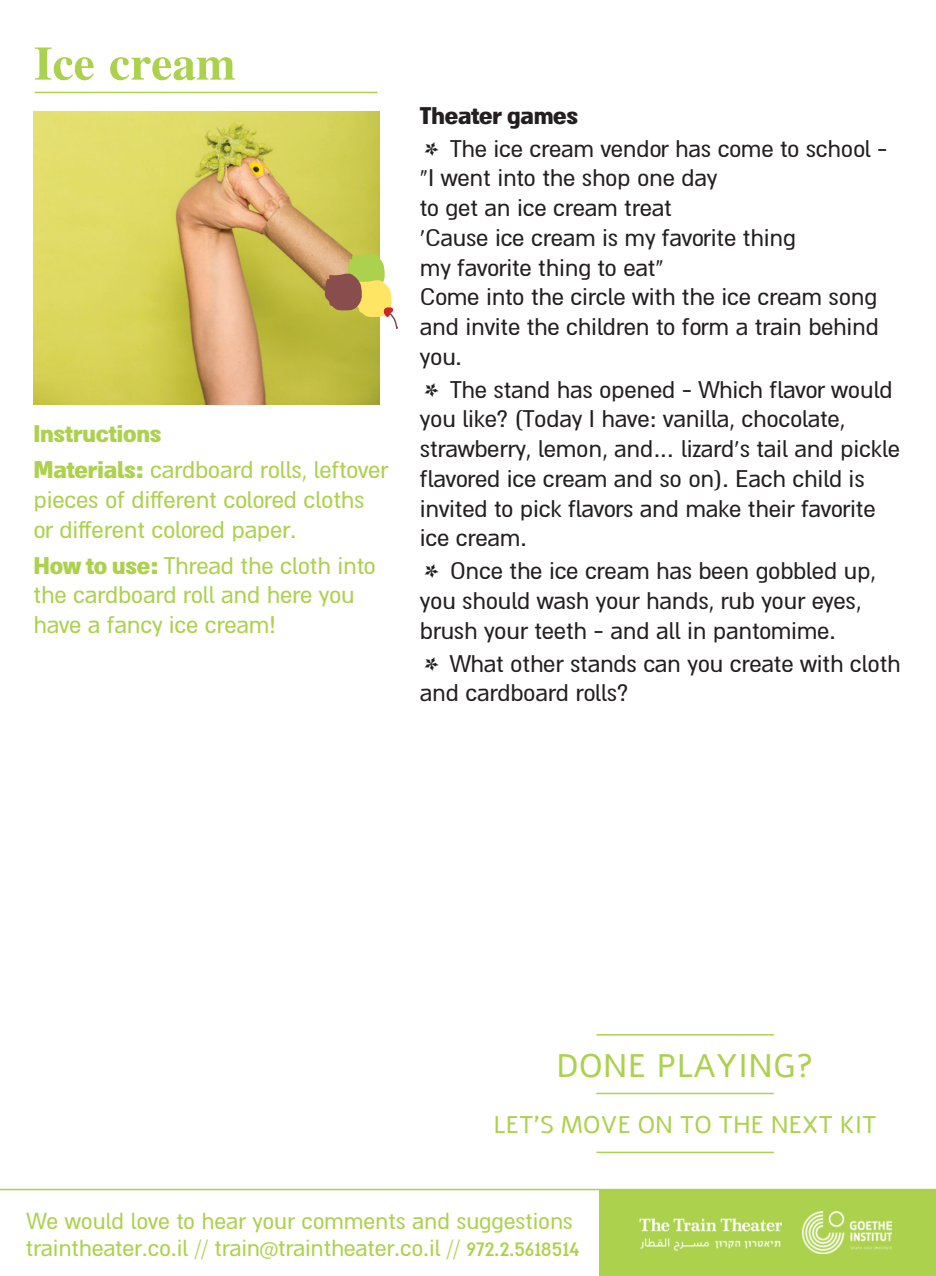
<style>
.page{position:relative;width:936px;height:1276px;background:#fff}
.page>*{position:absolute;margin:0;border:0;box-sizing:border-box;transform-origin:0 0}
.t1{font:700 57px "Drugulin CLM";color:#acd14d}
.t2{font:42px "Bodoni Svty Two ITCTT";color:#231f20}
.t3{font:32.4px "Alef";letter-spacing:.02em;color:#acd14d}
.t4{font:27px/29.7px "Almoni DLAAA";letter-spacing:-.01em;color:#231f20}
.t5{font:27px/29.7px "Almoni DLAAA";letter-spacing:-.01em;color:#acd14d}
.t6{font:900 27px "Almoni DLAAA";letter-spacing:-.01em;color:#231f20}
.t7{font:26.1px "Almoni DLAAA";letter-spacing:-.01em;color:#acd14d}
.t8{font:25.8px "Almoni DLAAA";letter-spacing:-.005em;color:#acd14d}
.t9{font:24px "Alef";color:#acd14d}
.s1{font-weight:900}
</style>
<div class="page">
<div style="left:599px;top:1189px;width:336px;height:87px;background:#acd14d"></div>
<hr style="left:0;top:1188px;width:935px;height:2px;background:#acd14d">
<img style="left:639px;top:1218px;width:142px;height:32px">
<img style="left:802px;top:1212px;width:89px;height:41px">
<hr style="left:596px;top:1092px;width:177px;height:2px;background:#acd14d">
<hr style="left:596px;top:1151px;width:177px;height:2px;background:#acd14d">
<hr style="left:596px;top:1034px;width:177px;height:1px;background:#acd14d">
<hr style="left:35px;top:92px;width:342px;height:1px;background:#acd14d">
<img style="left:34px;top:111px;width:345px;height:293px">
<svg style="left:324px;top:253px;width:74px;height:95px"></svg>
<h1 class="t1" style="left:34px;top:37px;width:203px">Ice cream</h1>
<p class="t5" style="left:34px;top:416px;width:356px;line-height:36px"><span class="s1">Instructions<br>Materials:</span> cardboard rolls, leftover</p>
<p class="t5" style="left:34px;top:485px;width:332px">pieces of different colored cloths or different colored paper.</p>
<p class="t5" style="left:34px;top:551px;width:344px"><span class="s1">How to use:</span> Thread the cloth into the cardboard roll and here you have a fancy ice cream!</p>
<p class="t6" style="left:420px;top:101px;width:159px">Theater games</p>
<p class="t4" style="left:450px;top:134px;width:439px">The ice cream vendor has come to school -</p>
<h2 class="t2" style="left:420px;top:123px;width:24px">*</h2>
<p class="t4" style="left:420px;top:164px;width:460px">I“ went into the shop one day<br>to get an ice cream treat<br>‘Cause ice cream is my favorite thing<br>my favorite thing to eat“<br>Come into the circle with the ice cream song and invite the children to form a train behind you.</p>
<p class="t4" style="left:450px;top:375px;width:444px">The stand has opened - Which flavor would</p>
<h2 class="t2" style="left:420px;top:364px;width:24px">*</h2>
<p class="t4" style="left:420px;top:405px;width:481px">you like? (Today I have: vanilla, chocolate, strawberry, lemon, and… lizard s’ tail and pickle flavored ice cream and so on .) Each child is invited to pick flavors and make their favorite ice cream.</p>
<p class="t4" style="left:450px;top:556px;width:427px">Once the ice cream has been gobbled up,</p>
<h2 class="t2" style="left:420px;top:545px;width:24px">*</h2>
<p class="t4" style="left:420px;top:586px;width:443px">you should wash your hands, rub your eyes, brush your teeth - and all in pantomime.</p>
<p class="t4" style="left:450px;top:649px;width:452px">What other stands can you create with cloth</p>
<h2 class="t2" style="left:420px;top:638px;width:24px">*</h2>
<p class="t4" style="left:420px;top:679px;width:210px">and cardboard rolls?</p>
<p class="t3" style="left:556px;top:1044px;width:258px">DONE PLAYING?</p>
<p class="t9" style="left:493px;top:1108px;width:385px">LET S' MOVE ON TO THE NEXT KIT</p>
<p class="t8" style="left:27px;top:1207px;width:547px">We would love to hear your comments and suggestions</p>
<p class="t7" style="left:26px;top:1235px;width:555px">traintheater.co //il. train@traintheater.co //il. 972.2.5618514</p>
</div>
